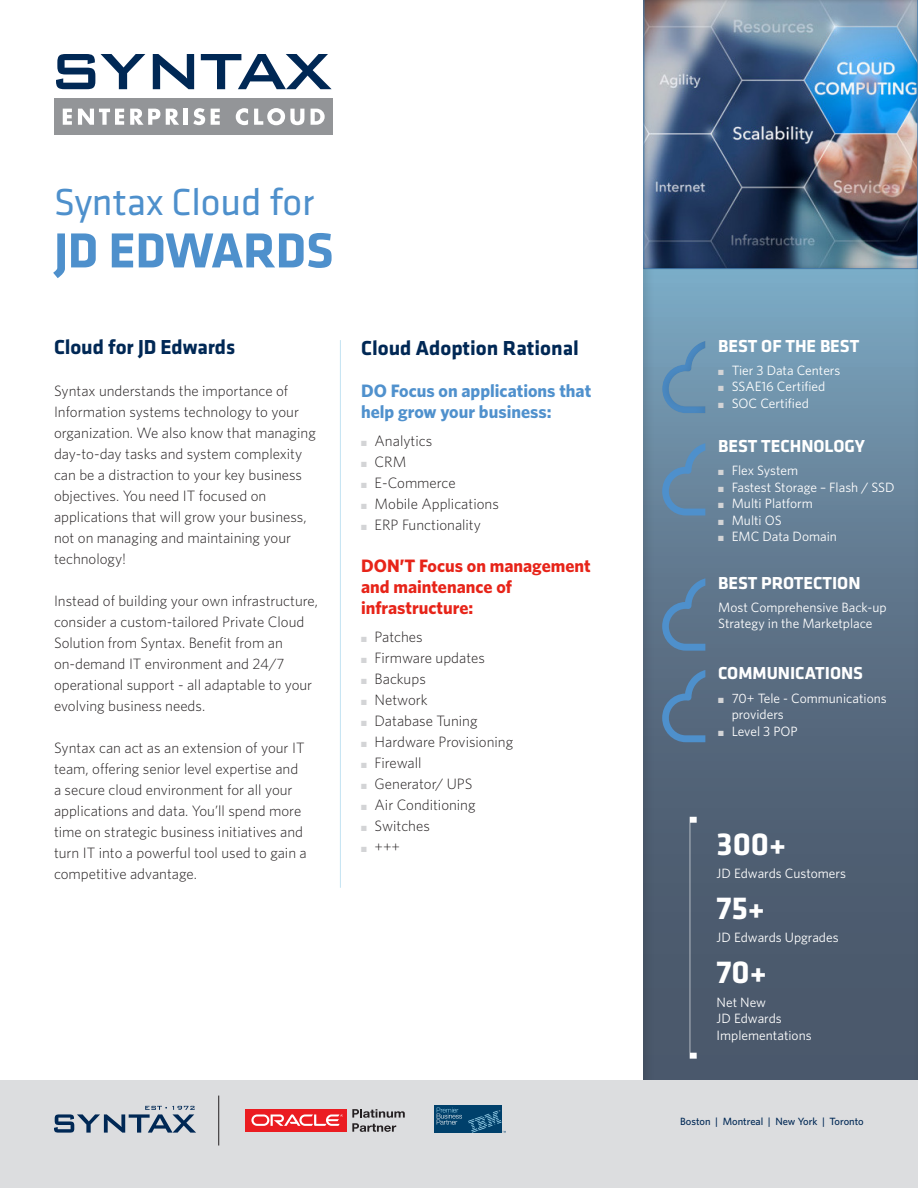
<style>
.page{position:relative;width:918px;height:1188px;background:#fff}
.page>*{position:absolute;margin:0;border:0;box-sizing:border-box;transform-origin:0 0}
._1A_title__color{font:700 51px "Klavika";letter-spacing:-.005em;color:#4e90cc}
._1A_title__color-2{font:39px "Klavika";letter-spacing:-.005em;color:#4e90cc}
._2C_body{font:700 33px "Klavika";color:#fff}
.t1{font:700 21px "Klavika";color:#002855}
.t2{font:700 18px "Klavika";color:#fff}
.t3{font:700 18px/21px "Whitney HTF";color:#e72419}
.t4{font:700 18px/21px "Whitney HTF";color:#5091cd}
.t5{font:300 15px/21px "Whitney HTF";color:#231f20}
._2C_body-2{font:13.5px/16.5px "Whitney HTF";color:#fff}
.t6{font:500 10.5px "Whitney HTF";color:#002855}
.s1{color:#d3d4d6}
</style>
<div class="page">
<div style="left:641px;top:130px;width:277px;height:1058px;background:#231f20;opacity:.15"></div>
<hr style="left:340px;top:340px;width:1px;height:548px;background:#c3e3f2">
<div style="left:0;top:1080px;width:918px;height:108px;background:#dcdddf"></div>
<div style="left:643px;top:0;width:275px;height:269px;background:#231f20;opacity:.4"></div>
<svg style="left:54px;top:1106px;width:142px;height:27px"></svg>
<hr style="left:218px;top:1096px;width:1px;height:50px;background:#231f20">
<div style="left:246px;top:1109px;width:101px;height:23px;background:#eb1c21"></div>
<svg style="left:251px;top:1114px;width:92px;height:12px"></svg>
<svg style="left:352px;top:1109px;width:53px;height:23px"></svg>
<div style="left:434px;top:1106px;width:68px;height:27px;background:#00406b"></div>
<svg style="left:437px;top:1108px;width:25px;height:17px"></svg>
<svg style="left:468px;top:1110px;width:38px;height:23px"></svg>
<div style="left:661px;top:339px;width:47px;height:75px;background:#231f20;opacity:.15"></div>
<svg style="left:662px;top:443px;width:43px;height:72px;background:#6289a9"></svg>
<svg style="left:662px;top:578px;width:43px;height:73px;background:#597a9a"></svg>
<svg style="left:662px;top:670px;width:43px;height:72px;background:#547392"></svg>
<svg style="left:690px;top:817px;width:7px;height:242px;background:#5b687a"></svg>
<div style="left:54px;top:99px;width:278px;height:36px;background:#939598"></div>
<svg style="left:63px;top:109px;width:9px;height:16px"></svg>
<svg style="left:78px;top:109px;width:46px;height:16px"></svg>
<svg style="left:130px;top:109px;width:30px;height:16px"></svg>
<svg style="left:166px;top:109px;width:13px;height:16px"></svg>
<hr style="left:184px;top:109px;width:4px;height:16px;background:#fff">
<svg style="left:193px;top:108px;width:12px;height:17px"></svg>
<svg style="left:211px;top:109px;width:9px;height:16px"></svg>
<svg style="left:236px;top:108px;width:12px;height:17px"></svg>
<svg style="left:254px;top:108px;width:50px;height:17px"></svg>
<svg style="left:311px;top:109px;width:14px;height:16px"></svg>
<svg style="left:56px;top:54px;width:39px;height:35px"></svg>
<svg style="left:101px;top:54px;width:44px;height:35px"></svg>
<svg style="left:153px;top:54px;width:41px;height:35px"></svg>
<svg style="left:201px;top:54px;width:131px;height:35px"></svg>
<p class="_1A_title__color-2" style="left:54px;top:181px;width:262px">Syntax Cloud for</p>
<p class="_1A_title__color" style="left:54px;top:223px;width:281px">JD EDWARDS</p>
<p class="t1" style="left:54px;top:335px;width:183px">Cloud for JD Edwards</p>
<p class="t5" style="left:54px;top:380px;width:263px">Syntax understands the importance of Information systems technology to your organization. We also know that managing day-to-day tasks and system complexity can be a distraction to your key business objectives. You need IT focused on applications that will grow your business, not on managing and maintaining your technology!</p>
<p class="t5" style="left:54px;top:590px;width:266px">Instead of building your own infrastructure, consider a custom-tailored Private Cloud Solution from Syntax. Benefit from an on-demand IT environment and 24/7 operational support - all adaptable to your evolving business needs.</p>
<p class="t5" style="left:54px;top:737px;width:254px">Syntax can act as an extension of your IT team, offering senior level expertise and a secure cloud environment for all your applications and data. You’ll spend more time on strategic business initiatives and turn IT into a powerful tool used to gain a competitive advantage.</p>
<p class="t2" style="left:718px;top:336px;width:143px">BEST OF THE BEST</p>
<p class="_2C_body-2" style="left:718px;top:362px;width:124px"><span class="s1">■</span> Tier 3 Data Centers</p>
<p class="_2C_body-2" style="left:718px;top:378px;width:109px"><span class="s1">■</span> SSAE16 Certified</p>
<p class="_2C_body-2" style="left:718px;top:395px;width:92px"><span class="s1">■</span> SOC Certified</p>
<p class="t2" style="left:718px;top:436px;width:148px">BEST TECHNOLOGY</p>
<p class="_2C_body-2" style="left:718px;top:462px;width:82px"><span class="s1">■</span> Flex System</p>
<p class="_2C_body-2" style="left:718px;top:479px;width:178px"><span class="s1">■</span> Fastest Storage – Flash / SSD</p>
<p class="_2C_body-2" style="left:718px;top:495px;width:96px"><span class="s1">■</span> Multi Platform</p>
<p class="_2C_body-2" style="left:718px;top:512px;width:65px"><span class="s1">■</span> Multi OS</p>
<p class="_2C_body-2" style="left:718px;top:528px;width:120px"><span class="s1">■</span> EMC Data Domain</p>
<p class="t2" style="left:718px;top:573px;width:144px">BEST PROTECTION</p>
<p class="_2C_body-2" style="left:718px;top:599px;width:170px">Most Comprehensive Back-up<br>Strategy in the Marketplace</p>
<p class="t2" style="left:718px;top:664px;width:146px">COMMUNICATIONS</p>
<p class="_2C_body-2" style="left:718px;top:689px;width:170px"><span class="s1">■</span> 70+ Tele - Communications</p>
<p class="_2C_body-2" style="left:732px;top:706px;width:54px">providers</p>
<p class="_2C_body-2" style="left:718px;top:722px;width:81px"><span class="s1">■</span> Level 3 POP</p>
<p class="t1" style="left:361px;top:337px;width:219px">Cloud Adoption Rational</p>
<p class="t4" style="left:361px;top:380px;width:232px">DO Focus on applications that help grow your business:</p>
<p class="t5" style="left:361px;top:430px;width:73px"><span class="s1">■</span> Analytics</p>
<p class="t5" style="left:361px;top:451px;width:47px"><span class="s1">■</span> CRM</p>
<p class="t5" style="left:361px;top:472px;width:96px"><span class="s1">■</span> E-Commerce</p>
<p class="t5" style="left:361px;top:493px;width:139px"><span class="s1">■</span> Mobile Applications</p>
<p class="t5" style="left:361px;top:514px;width:121px"><span class="s1">■</span> ERP Functionality</p>
<p class="t3" style="left:361px;top:555px;width:231px">DON’T Focus on management and maintenance of</p>
<p class="t3" style="left:361px;top:597px;width:114px">infrastructure:</p>
<p class="t5" style="left:361px;top:626px;width:63px"><span class="s1">■</span> Patches</p>
<p class="t5" style="left:361px;top:647px;width:125px"><span class="s1">■</span> Firmware updates</p>
<p class="t5" style="left:361px;top:668px;width:66px"><span class="s1">■</span> Backups</p>
<p class="t5" style="left:361px;top:689px;width:68px"><span class="s1">■</span> Network</p>
<p class="t5" style="left:361px;top:710px;width:118px"><span class="s1">■</span> Database Tuning</p>
<p class="t5" style="left:361px;top:731px;width:154px"><span class="s1">■</span> Hardware Provisioning</p>
<p class="t5" style="left:361px;top:752px;width:62px"><span class="s1">■</span> Firewall</p>
<p class="t5" style="left:361px;top:773px;width:113px"><span class="s1">■</span> Generator/ UPS</p>
<p class="t5" style="left:361px;top:794px;width:116px"><span class="s1">■</span> Air Conditioning</p>
<p class="t5" style="left:361px;top:815px;width:70px"><span class="s1">■</span> Switches</p>
<p class="t5" style="left:361px;top:836px;width:41px"><span class="s1">■</span> +++</p>
<p class="_2C_body" style="left:717px;top:826px;width:71px">300+</p>
<p class="_2C_body-2" style="left:717px;top:865px;width:131px">JD Edwards Customers</p>
<p class="_2C_body" style="left:717px;top:890px;width:50px">75+</p>
<p class="_2C_body-2" style="left:717px;top:929px;width:124px">JD Edwards Upgrades</p>
<p class="_2C_body" style="left:717px;top:955px;width:52px">70+</p>
<p class="_2C_body-2" style="left:717px;top:993px;width:51px">Net New</p>
<p class="_2C_body-2" style="left:717px;top:1010px;width:67px">JD Edwards</p>
<p class="_2C_body-2" style="left:717px;top:1026px;width:97px">Implementations</p>
<p class="t6" style="left:680px;top:1115px;width:185px">Boston | Montreal | New York | Toronto</p>
</div>
